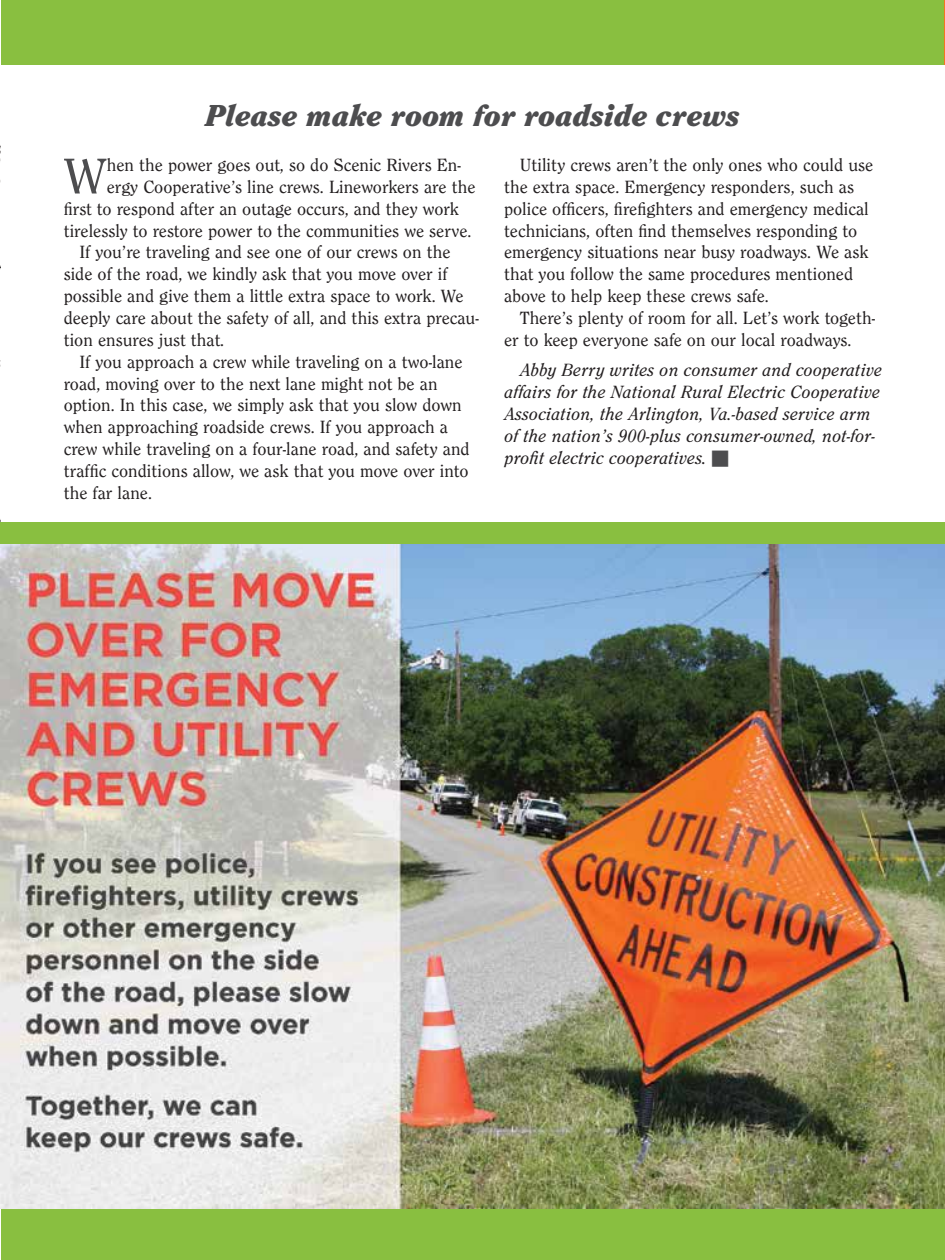
<style>
.page{position:relative;width:945px;height:1260px;background:#fff}
.page>*{position:absolute;margin:0;border:0;box-sizing:border-box;transform-origin:0 0}
.t1{font:51.1px "Clearface Regular DTC";color:#4d4d4f}
.t2{font:31.5px "Clearface Black Italic DTC";color:#4d4d4f}
.t3{font:18.38px/21.9px "Clearface Regular DTC";color:#231f20}
.t4{font:18.38px/22.1px "Clearface Regular Italic DTC";color:#231f20}
.s1{color:#4d4d4f}
</style>
<div class="page">
<div style="left:0;top:0;width:945px;height:65px;background:#89bf40"></div>
<div style="left:0;top:1209px;width:945px;height:51px;background:#89bf40"></div>
<img style="left:0;top:0;width:1px;height:1260px">
<img style="left:0;top:544px;width:945px;height:664px">
<div style="left:0;top:523px;width:945px;height:21px;background:#89bf40"></div>
<h2 class="t2" style="left:205px;top:97px;width:536px">Please make room for roadside crews</h2>
<h1 class="t1" style="left:64px;top:147px;width:45px">W</h1>
<p class="t3" style="left:107px;top:154px;width:356px">hen the power goes out, so do Scenic Rivers En-</p>
<p class="t3" style="left:107px;top:175px;width:370px">ergy Cooperative’s line crews. Lineworkers are the</p>
<p class="t3" style="left:64px;top:197px;width:397px">first to respond after an outage occurs, and they work</p>
<p class="t3" style="left:64px;top:219px;width:409px">tirelessly to restore power to the communities we serve.</p>
<p class="t3" style="left:79px;top:241px;width:373px">If you’re traveling and see one of our crews on the</p>
<p class="t3" style="left:64px;top:263px;width:385px">side of the road, we kindly ask that you move over if</p>
<p class="t3" style="left:64px;top:285px;width:401px">possible and give them a little extra space to work. We</p>
<p class="t3" style="left:64px;top:307px;width:417px">deeply care about the safety of all, and this extra precau-</p>
<p class="t3" style="left:64px;top:329px;width:162px">tion ensures just that.</p>
<p class="t3" style="left:79px;top:350px;width:385px">If you approach a crew while traveling on a two-lane</p>
<p class="t3" style="left:64px;top:372px;width:375px">road, moving over to the next lane might not be an</p>
<p class="t3" style="left:64px;top:394px;width:400px">option. In this case, we simply ask that you slow down</p>
<p class="t3" style="left:64px;top:416px;width:386px">when approaching roadside crews. If you approach a</p>
<p class="t3" style="left:64px;top:438px;width:408px">crew while traveling on a four-lane road, and safety and</p>
<p class="t3" style="left:64px;top:460px;width:406px">traffic conditions allow, we ask that you move over into</p>
<p class="t3" style="left:64px;top:482px;width:90px">the far lane.</p>
<p class="t3" style="left:504px;top:154px;width:371px;text-indent:16px">Utility crews aren’t the only ones who could use the extra space. Emergency responders, such as police officers, firefighters and emergency medical technicians, often find themselves responding to emergency situations near busy roadways. We ask that you follow the same procedures mentioned above to help keep these crews safe.</p>
<p class="t3" style="left:504px;top:307px;width:373px;text-indent:16px">There’s plenty of room for all. Let’s work togeth&shy;er to keep everyone safe on our local roadways.</p>
<p class="t4" style="left:504px;top:358px;width:379px;text-indent:16px">Abby Berry writes on consumer and cooperative affairs for the National Rural Electric Cooperative Association, the Arlington, Va.-based service arm of the nation’s 900-plus consumer-owned, not-for&shy;profit electric cooperatives. <span class="s1">■</span></p>
</div>
